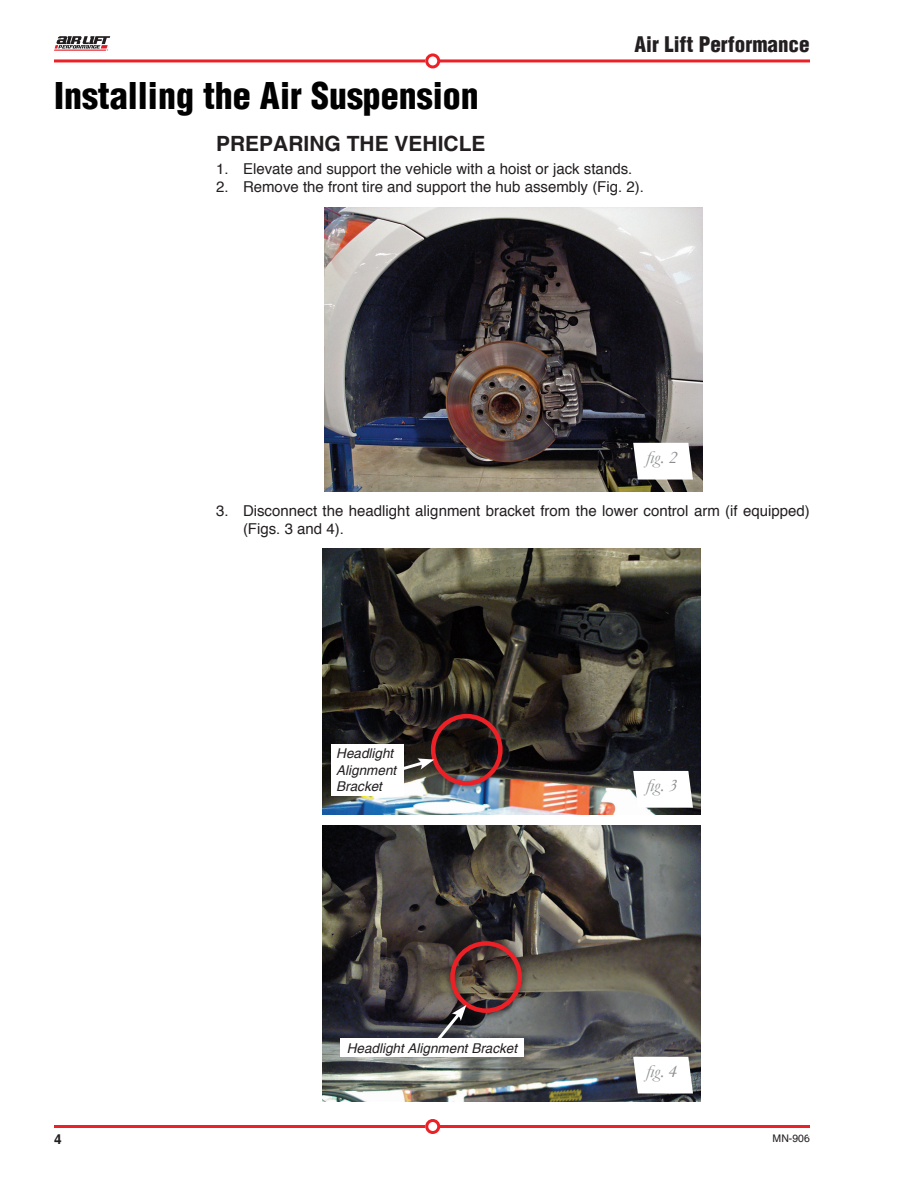
<style>
.page{position:relative;width:918px;height:1188px;background:#fff}
.page>*{position:absolute;margin:0;border:0;box-sizing:border-box;transform-origin:0 0}
.t1{font:900 condensed 36px "Helvetica";color:#010101}
.t2{font:700 21px "Helvetica";color:#231f20}
.t3{font:900 condensed 21px "Helvetica";color:#231f20}
.t4{font:italic 18px "Garamond";color:#8a8c8f}
.t5{font:15px/18px "Helvetica";color:#231f20}
.t6{font:italic 13.5px/16.5px "Helvetica";color:#231f20}
.t7{font:700 13.5px "Helvetica";color:#231f20}
.t8{font:10.5px "Helvetica";color:#231f20}
</style>
<div class="page">
<hr style="left:439px;top:59px;width:371px;height:3px;background:#ec2127">
<div style="left:425px;top:53px;width:15px;height:15px;border:3px solid #ec2127;border-radius:50%"></div>
<hr style="left:54px;top:59px;width:371px;height:3px;background:#ec2127">
<hr style="left:439px;top:1125px;width:371px;height:3px;background:#ec2127">
<div style="left:425px;top:1119px;width:15px;height:15px;border:3px solid #ec2127;border-radius:50%"></div>
<hr style="left:54px;top:1125px;width:371px;height:3px;background:#ec2127">
<img style="left:325px;top:207px;width:378px;height:284px">
<img style="left:322px;top:549px;width:378px;height:265px">
<img style="left:322px;top:825px;width:378px;height:277px">
<svg style="left:633px;top:443px;width:60px;height:37px"></svg>
<svg style="left:633px;top:771px;width:60px;height:37px"></svg>
<svg style="left:633px;top:1057px;width:60px;height:37px"></svg>
<img style="left:443px;top:934px;width:86px;height:86px">
<div style="left:450px;top:941px;width:72px;height:72px;border:4px solid #ec2127;border-radius:50%"></div>
<svg style="left:426px;top:1005px;width:40px;height:33px"></svg>
<div style="left:340px;top:1038px;width:184px;height:19px;background:#fff"></div>
<img style="left:424px;top:707px;width:86px;height:86px">
<div style="left:431px;top:714px;width:72px;height:72px;border:4px solid #ec2127;border-radius:50%"></div>
<div style="left:331px;top:744px;width:73px;height:52px;background:#fff"></div>
<svg style="left:404px;top:758px;width:30px;height:15px"></svg>
<svg style="left:54px;top:36px;width:56px;height:15px"></svg>
<h2 class="t3" style="left:635px;top:31px;width:176px">Air Lift Performance</h2>
<h1 class="t1" style="left:54px;top:73px;width:426px">Installing the Air Suspension</h1>
<h2 class="t2" style="left:216px;top:131px;width:271px">PREPARING THE VEHICLE</h2>
<p class="t5" style="left:216px;top:159px;width:418px">1. Elevate and support the vehicle with a hoist or jack stands.</p>
<p class="t5" style="left:216px;top:177px;width:430px">2. Remove the front tire and support the hub assembly (Fig. 2).</p>
<p class="t4" style="left:646px;top:445px;width:33px">fig. 2</p>
<p class="t5" style="left:243px;top:501px;width:568px;text-indent:-27px">3. Disconnect the headlight alignment bracket from the lower control arm (if equipped) (Figs. 3 and 4).</p>
<p class="t6" style="left:336px;top:746px;width:62px">Headlight<br>Alignment<br>Bracket</p>
<p class="t6" style="left:347px;top:1040px;width:172px">Headlight Alignment Bracket</p>
<p class="t4" style="left:646px;top:773px;width:33px">fig. 3</p>
<p class="t4" style="left:646px;top:1059px;width:33px">fig. 4</p>
<p class="t7" style="left:54px;top:1131px;width:9px">4</p>
<p class="t8" style="left:773px;top:1132px;width:39px">MN-906</p>
</div>
